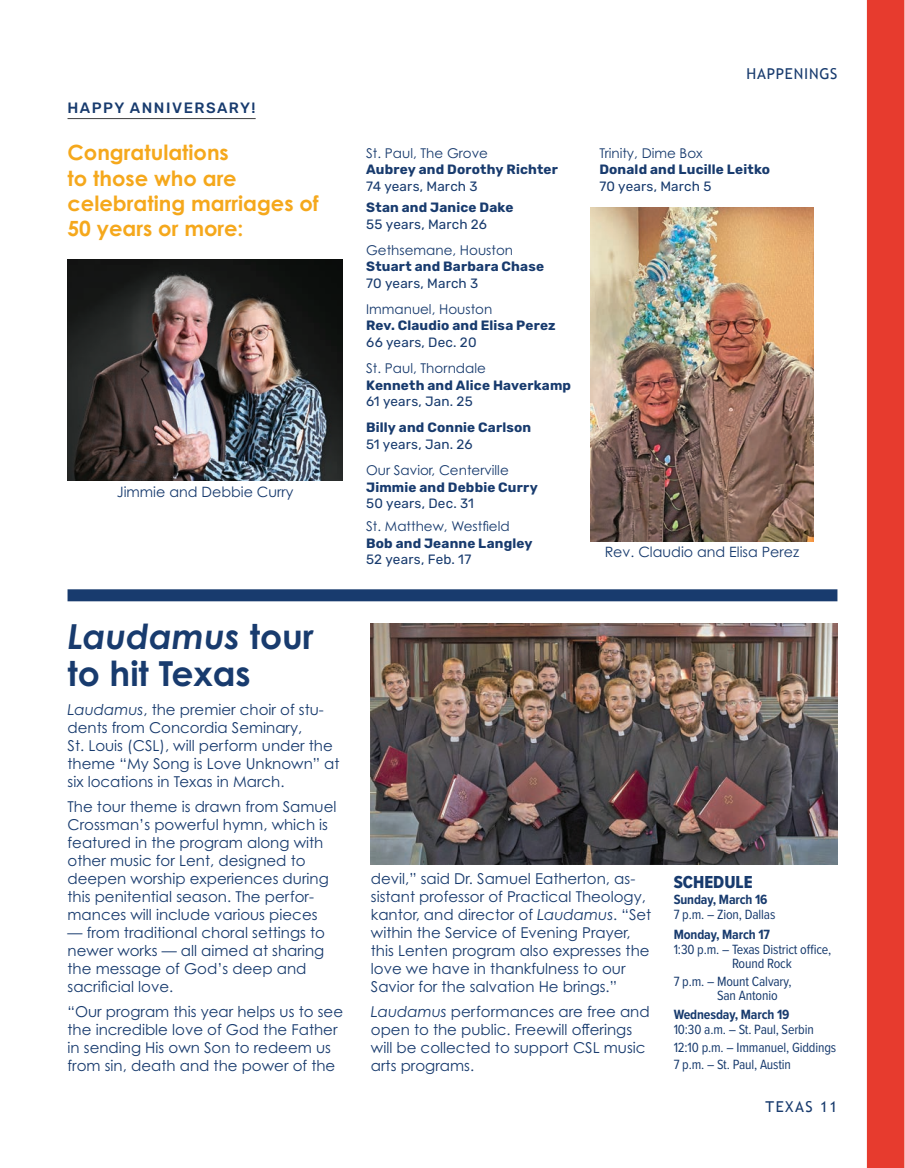
<style>
.page{position:relative;width:905px;height:1168px;background:#fff}
.page>*{position:absolute;margin:0;border:0;box-sizing:border-box;transform-origin:0 0}
.t1{font:700 34.5px/37.5px "Century Gothic Pro";color:#183b6e}
.t2{font:700 21px/25.2px "Century Gothic Pro";color:#f5a81c}
.t3{font:18px "Proxima Nova Cond Extrabld";color:#183b6e}
.t4{font:15px/18px "Century Gothic Pro";color:#183b6e}
.t5{font:15px "Trebuchet MS";letter-spacing:.05em;color:#183b6e}
.t6{font:500 15px "Rubik";letter-spacing:.1em;color:#183b6e}
.t7{font:14.25px "Century Gothic Pro";color:#183b6e}
.t8{font:13.8px/14.2px "Proxima Nova Cond";letter-spacing:-.01em;color:#183b6e}
.t9{font:700 13.8px "Proxima Nova Cond";letter-spacing:-.01em;color:#183b6e}
.t10{font:700 13.5px "Rubik";letter-spacing:.015em;color:#183b6e}
.t11{font:13.5px "Rubik";letter-spacing:.01em;color:#183b6e}
.t12{font:13.5px "Century Gothic Pro";color:#183b6e}
.s1{font-style:italic}
</style>
<div class="page">
<hr style="left:68px;top:118px;width:188px;height:1px;background:#3e3e3f">
<div style="left:866px;top:0;width:38px;height:1168px;background:#e73b2e"></div>
<img style="left:67px;top:260px;width:275px;height:220px">
<img style="left:590px;top:208px;width:223px;height:334px">
<div style="left:68px;top:589px;width:769px;height:12px;background:#183b6e"></div>
<img style="left:371px;top:623px;width:466px;height:241px">
<p class="t6" style="left:68px;top:99px;width:190px">HAPPY ANNIVERSARY!</p>
<h2 class="t2" style="left:68px;top:140px;width:253px">Congratulations<br>to those who are celebrating marriages of<br>50 years or more:</h2>
<p class="t7" style="left:117px;top:484px;width:178px">Jimmie and Debbie Curry</p>
<h1 class="t1" style="left:68px;top:617px;width:248px"><span class="s1">Laudamus</span> tour to hit Texas</h1>
<p class="t4" style="left:68px;top:701px;width:273px"><span class="s1">Laudamus</span>, the premier choir of stu&shy;dents from Concordia Seminary,<br>St. Louis (CSL), will perform under the theme “My Song is Love Unknown” at six locations in Texas in March.</p>
<p class="t4" style="left:68px;top:797px;width:270px">The tour theme is drawn from Samuel Crossman’s powerful hymn, which is featured in the program along with other music for Lent, designed to deepen worship experiences during this penitential season. The perfor&shy;mances will include various pieces</p>
<p class="t4" style="left:68px;top:923px;width:259px">— from traditional choral settings to newer works — all aimed at sharing the message of God’s deep and sacrificial love.</p>
<p class="t4" style="left:68px;top:1002px;width:277px">“Our program this year helps us to see the incredible love of God the Father in sending His own Son to redeem us from sin, death and the power of the</p>
<p class="t12" style="left:366px;top:145px;width:123px">St. Paul, The Grove</p>
<p class="t10" style="left:366px;top:162px;width:193px">Aubrey and Dorothy Richter</p>
<p class="t11" style="left:366px;top:179px;width:113px">74 years, March 3</p>
<p class="t10" style="left:366px;top:199px;width:149px">Stan and Janice Dake</p>
<p class="t11" style="left:366px;top:216px;width:122px">55 years, March 26</p>
<p class="t12" style="left:366px;top:242px;width:148px">Gethsemane, Houston</p>
<p class="t10" style="left:366px;top:259px;width:179px">Stuart and Barbara Chase</p>
<p class="t11" style="left:366px;top:275px;width:114px">70 years, March 3</p>
<p class="t12" style="left:366px;top:301px;width:128px">Immanuel, Houston</p>
<p class="t10" style="left:366px;top:318px;width:191px">Rev. Claudio and Elisa Perez</p>
<p class="t11" style="left:366px;top:335px;width:112px">66 years, Dec. 20</p>
<p class="t12" style="left:366px;top:360px;width:121px">St. Paul, Thorndale</p>
<p class="t10" style="left:366px;top:377px;width:206px">Kenneth and Alice Haverkamp</p>
<p class="t11" style="left:366px;top:394px;width:108px">61 years, Jan. 25</p>
<p class="t10" style="left:366px;top:420px;width:167px">Billy and Connie Carlson</p>
<p class="t11" style="left:366px;top:436px;width:108px">51 years, Jan. 26</p>
<p class="t12" style="left:366px;top:462px;width:144px">Our Savior, Centerville</p>
<p class="t10" style="left:366px;top:479px;width:173px">Jimmie and Debbie Curry</p>
<p class="t11" style="left:366px;top:496px;width:109px">50 years, Dec. 31</p>
<p class="t12" style="left:366px;top:518px;width:145px">St. Matthew, Westfield</p>
<p class="t10" style="left:366px;top:535px;width:168px">Bob and Jeanne Langley</p>
<p class="t11" style="left:366px;top:552px;width:107px">52 years, Feb. 17</p>
<p class="t5" style="left:746px;top:64px;width:92px">HAPPENINGS</p>
<p class="t12" style="left:599px;top:145px;width:105px">Trinity, Dime Box</p>
<p class="t10" style="left:599px;top:162px;width:172px">Donald and Lucille Leitko</p>
<p class="t11" style="left:599px;top:179px;width:114px">70 years, March 5</p>
<p class="t7" style="left:604px;top:543px;width:196px">Rev. Claudio and Elisa Perez</p>
<p class="t4" style="left:371px;top:869px;width:282px">devil,” said Dr. Samuel Eatherton, as&shy;sistant professor of Practical Theology, kantor, and director of <span class="s1">Laudamus</span>. “Set within the Service of Evening Prayer, this Lenten program also expresses the love we have in thankfulness to our Savior for the salvation He brings.”</p>
<p class="t4" style="left:371px;top:1002px;width:280px"><span class="s1">Laudamus</span> performances are free and open to the public. Freewill offerings will be collected to support CSL music arts programs.</p>
<p class="t3" style="left:673px;top:868px;width:80px">SCHEDULE</p>
<p class="t9" style="left:673px;top:889px;width:95px">Sunday, March 16</p>
<p class="t8" style="left:673px;top:907px;width:103px">7 p.m. – Zion, Dallas</p>
<p class="t9" style="left:673px;top:924px;width:98px">Monday, March 17</p>
<p class="t8" style="left:732px;top:941px;width:101px;text-indent:-58px">1:30 p.m. – Texas District office,<br>Round Rock</p>
<p class="t8" style="left:717px;top:973px;width:76px;text-indent:-43px">7 p.m. – Mount Calvary,<br>San Antonio</p>
<p class="t9" style="left:673px;top:1004px;width:117px">Wednesday, March 19</p>
<p class="t8" style="left:673px;top:1020px;width:164px;line-height:17.4px">10:30 a.m. – St. Paul, Serbin<br>12:10 p.m. – Immanuel, Giddings<br>7 p.m. – St. Paul, Austin</p>
<p class="t5" style="left:765px;top:1097px;width:73px">TEXAS 11</p>
</div>
